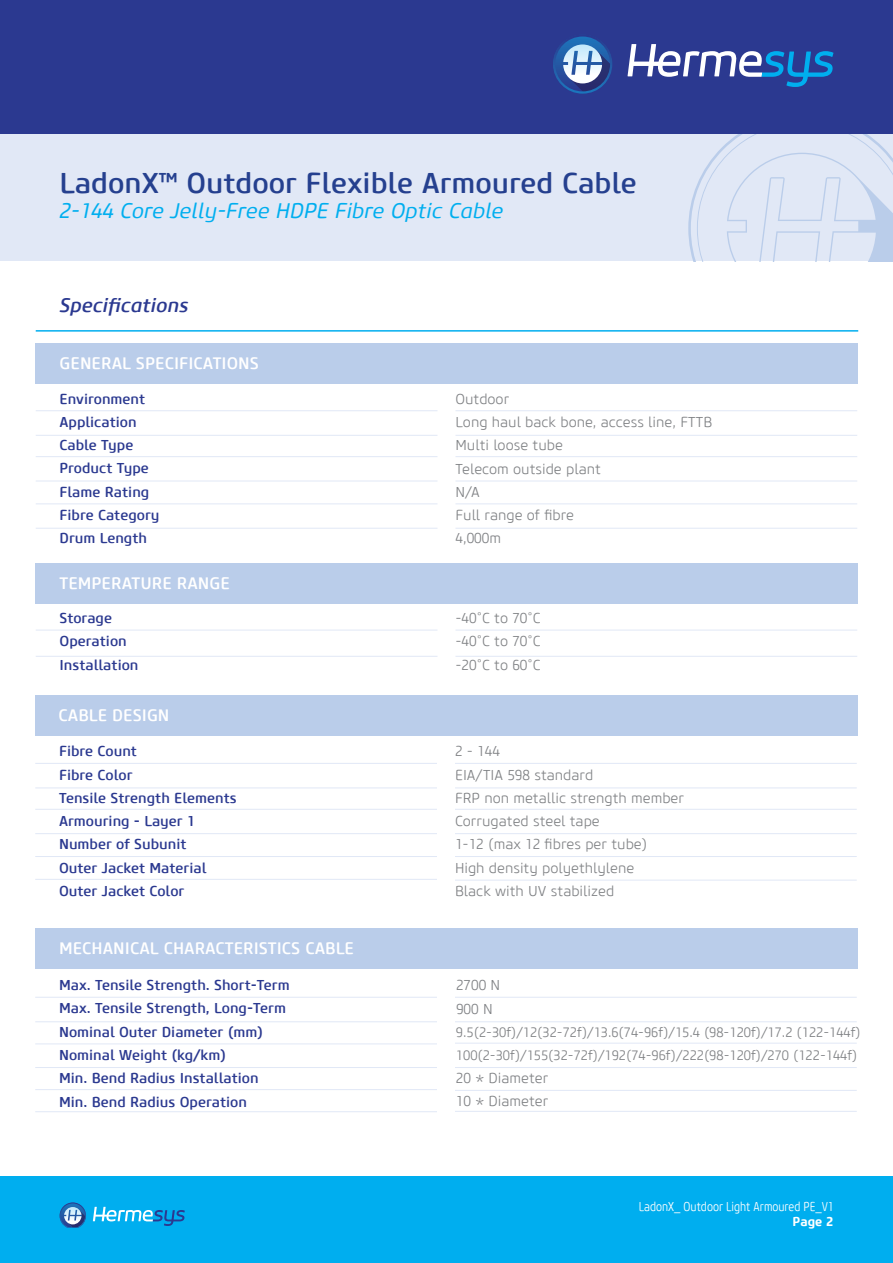
<style>
.page{position:relative;width:893px;height:1263px;background:#fff}
.page>*{position:absolute;margin:0;border:0;box-sizing:border-box;transform-origin:0 0}
.t1{font:500 28.5px "Core Sans M55";color:#25408f}
.t2{font:italic 21px "Core Sans M45";color:#00aeef}
.t3{font:italic 500 19.5px "Core Sans M55";color:#2b3990}
.t4{font:500 16.5px "Core Sans M55";color:#fff}
.t5{font:500 14.25px/23.2px "Core Sans M55";color:#2b3990}
.t6{font:300 14.25px/23.2px "Core Sans M35";color:#808285}
.t7{font:300 13.5px/23.2px "Core Sans M35";color:#808285}
.t8{font:300 12.75px "Core Sans M37 Cn";color:#fff}
.t9{font:700 12.75px "Core Sans M65";color:#fff}
.s1{font-family:"Core Sans M25";font-weight:200}
</style>
<div class="page">
<div style="left:0;top:123px;width:893px;height:138px;background:#e1e8f6"></div>
<div style="left:0;top:1177px;width:893px;height:86px;background:#00aeef"></div>
<svg style="left:93px;top:1207px;width:92px;height:19px"></svg>
<svg style="left:60px;top:1202px;width:26px;height:25px"></svg>
<svg style="left:688px;top:134px;width:205px;height:127px"></svg>
<div style="left:0;top:0;width:893px;height:134px;background:#2b3990"></div>
<svg style="left:628px;top:44px;width:205px;height:43px"></svg>
<svg style="left:553px;top:36px;width:59px;height:58px"></svg>
<div style="left:36px;top:343px;width:822px;height:40px;background:#bacdea"></div>
<div style="left:35px;top:695px;width:822px;height:40px;background:#bacdea"></div>
<div style="left:35px;top:928px;width:823px;height:40px;background:#bacdea"></div>
<div style="left:36px;top:563px;width:822px;height:40px;background:#bacdea"></div>
<hr style="left:36px;top:330px;width:822px;height:2px;background:#00aeef">
<hr style="left:36px;top:410px;width:401px;height:1px;background:#e1e8f6">
<hr style="left:35px;top:763px;width:402px;height:1px;background:#e1e8f6">
<hr style="left:35px;top:997px;width:402px;height:1px;background:#e1e8f6">
<hr style="left:36px;top:630px;width:401px;height:1px;background:#e1e8f6">
<hr style="left:36px;top:435px;width:401px;height:1px;background:#e1e8f6">
<hr style="left:35px;top:787px;width:402px;height:1px;background:#e1e8f6">
<hr style="left:35px;top:1021px;width:402px;height:1px;background:#e1e8f6">
<hr style="left:36px;top:456px;width:401px;height:1px;background:#e1e8f6">
<hr style="left:35px;top:809px;width:402px;height:1px;background:#e1e8f6">
<hr style="left:36px;top:481px;width:401px;height:1px;background:#e1e8f6">
<hr style="left:35px;top:833px;width:402px;height:1px;background:#e1e8f6">
<hr style="left:35px;top:1067px;width:402px;height:1px;background:#e1e8f6">
<hr style="left:36px;top:503px;width:401px;height:1px;background:#e1e8f6">
<hr style="left:35px;top:856px;width:402px;height:1px;background:#e1e8f6">
<hr style="left:36px;top:528px;width:401px;height:1px;background:#e1e8f6">
<hr style="left:455px;top:410px;width:402px;height:1px;background:#e1e8f6">
<hr style="left:455px;top:763px;width:402px;height:1px;background:#e1e8f6">
<hr style="left:455px;top:997px;width:402px;height:1px;background:#e1e8f6">
<hr style="left:455px;top:630px;width:402px;height:1px;background:#e1e8f6">
<hr style="left:455px;top:435px;width:402px;height:1px;background:#e1e8f6">
<hr style="left:455px;top:787px;width:402px;height:1px;background:#e1e8f6">
<hr style="left:455px;top:1021px;width:402px;height:1px;background:#e1e8f6">
<hr style="left:455px;top:456px;width:402px;height:1px;background:#e1e8f6">
<hr style="left:455px;top:809px;width:402px;height:1px;background:#e1e8f6">
<hr style="left:455px;top:1043px;width:402px;height:1px;background:#e1e8f6">
<hr style="left:455px;top:481px;width:402px;height:1px;background:#e1e8f6">
<hr style="left:455px;top:833px;width:402px;height:1px;background:#e1e8f6">
<hr style="left:455px;top:1067px;width:402px;height:1px;background:#e1e8f6">
<hr style="left:455px;top:503px;width:402px;height:1px;background:#e1e8f6">
<hr style="left:455px;top:856px;width:402px;height:1px;background:#e1e8f6">
<hr style="left:455px;top:1090px;width:402px;height:1px;background:#e1e8f6">
<hr style="left:455px;top:528px;width:402px;height:1px;background:#e1e8f6">
<hr style="left:36px;top:656px;width:401px;height:1px;background:#e1e8f6">
<hr style="left:455px;top:656px;width:402px;height:1px;background:#e1e8f6">
<hr style="left:35px;top:879px;width:402px;height:1px;background:#e1e8f6">
<hr style="left:455px;top:880px;width:402px;height:1px;background:#e1e8f6">
<hr style="left:35px;top:1043px;width:402px;height:1px;background:#e1e8f6">
<hr style="left:35px;top:1089px;width:402px;height:1px;background:#e1e8f6">
<hr style="left:35px;top:1111px;width:402px;height:1px;background:#e1e8f6">
<hr style="left:455px;top:1111px;width:402px;height:1px;background:#e1e8f6">
<h1 class="t1" style="left:60px;top:165px;width:579px">LadonX™ Outdoor Flexible Armoured Cable</h1>
<h2 class="t2" style="left:60px;top:198px;width:445px">2-144 Core Jelly-Free HDPE Fibre Optic Cable</h2>
<h3 class="t3" style="left:60px;top:293px;width:130px">Specifications</h3>
<p class="t4" style="left:60px;top:353px;width:201px">GENERAL SPECIFICATIONS</p>
<p class="t5" style="left:60px;top:387px;width:101px">Environment<br>Application<br>Cable Type<br>Product Type<br>Flame Rating<br>Fibre Category<br>Drum Length</p>
<p class="t4" style="left:60px;top:572px;width:172px">TEMPERATURE RANGE</p>
<p class="t5" style="left:60px;top:607px;width:80px">Storage<br>Operation<br>Installation</p>
<p class="t4" style="left:59px;top:704px;width:112px">CABLE DESIGN</p>
<p class="t5" style="left:59px;top:740px;width:179px">Fibre Count<br>Fibre Color<br>Tensile Strength Elements<br>Armouring - Layer 1<br>Number of Subunit<br>Outer Jacket Material<br>Outer Jacket Color</p>
<p class="t4" style="left:59px;top:938px;width:297px">MECHANICAL CHARACTERISTICS CABLE</p>
<p class="t5" style="left:59px;top:974px;width:232px">Max. Tensile Strength. Short-Term<br>Max. Tensile Strength, Long-Term<br>Nominal Outer Diameter (mm)<br>Nominal Weight (kg/km)<br>Min. Bend Radius Installation<br>Min. Bend Radius Operation</p>
<p class="t6" style="left:455px;top:388px;width:258px">Outdoor<br>Long haul back bone, access line, FTTB<br>Multi loose tube<br>Telecom outside plant<br>N/A<br>Full range of fibre<br>4,000m</p>
<p class="t6" style="left:455px;top:607px;width:87px;text-align:justify">-40<span class="s1">˚</span>C to 70<span class="s1">˚</span>C -40<span class="s1">˚</span>C to 70<span class="s1">˚</span>C -20<span class="s1">˚</span>C to 60<span class="s1">˚</span>C</p>
<p class="t6" style="left:455px;top:740px;width:231px">2 - 144<br>EIA/TIA 598 standard<br>FRP non metallic strength member<br>Corrugated steel tape<br>1-12 (max 12 fibres per tube)<br>High density polyethlylene<br>Black with UV stabilized</p>
<p class="t6" style="left:456px;top:974px;width:46px">2700 N<br>900 N</p>
<p class="t7" style="left:456px;top:1021px;width:406px">9.5(2-30f)/12(32-72f)/13.6(74-96f)/15.4 (98-120f)/17.2 (122-144f)<br>100(2-30f)/155(32-72f)/192(74-96f)/222(98-120f)/270 (122-144f)</p>
<p class="t6" style="left:456px;top:1067px;width:94px">20 * Diameter<br>10 * Diameter</p>
<p class="t8" style="left:639px;top:1199px;width:196px">LadonX_ Outdoor Light Armoured PE_V1</p>
<p class="t9" style="left:792px;top:1214px;width:42px">Page 2</p>
</div>
